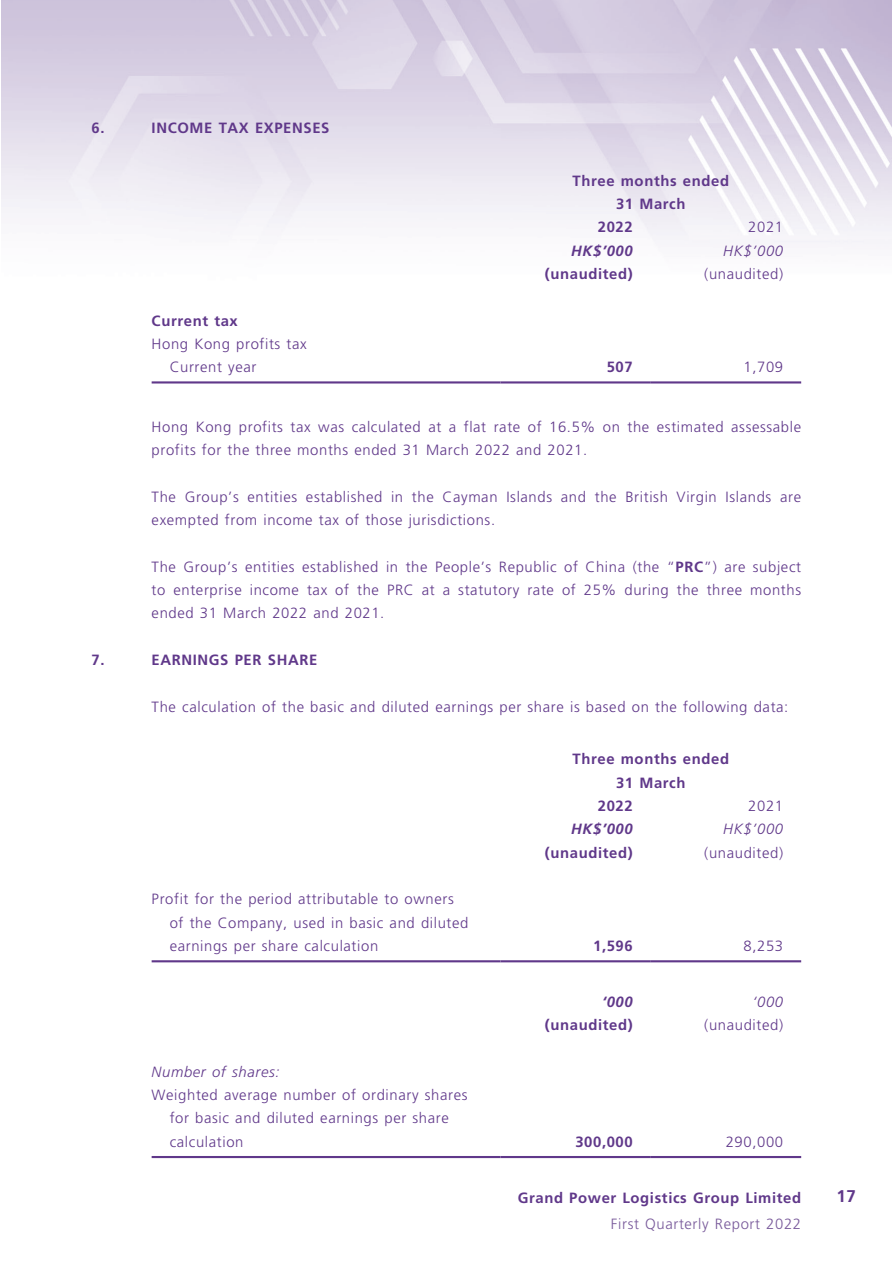
<style>
.page{position:relative;width:893px;height:1263px;background:#fff}
.page>*{position:absolute;margin:0;border:0;box-sizing:border-box;transform-origin:0 0}
.t1{font:700 16.95px "Frutiger";color:#60388a}
.t2{font:300 14.85px/23.4px "Frutiger";letter-spacing:.04em;color:#60388a}
.t3{font:700 14.85px "Frutiger";letter-spacing:.04em;color:#60388a}
.t4{font:italic 300 14.85px "Frutiger";letter-spacing:.04em;color:#60388a}
.t5{font:300 14.85px "Frutiger";letter-spacing:.04em;color:#78599a}
.t6{font:italic 700 14.85px "Frutiger";letter-spacing:.04em;color:#60388a}
.s1{font-weight:700}
</style>
<div class="page">
<img style="left:1px;top:0;width:890px;height:1159px">
<hr style="left:152px;top:381px;width:348px;height:3px;background:#60388a">
<hr style="left:500px;top:381px;width:151px;height:3px;background:#60388a">
<hr style="left:651px;top:381px;width:150px;height:3px;background:#60388a">
<hr style="left:152px;top:960px;width:348px;height:2px;background:#60388a">
<hr style="left:500px;top:960px;width:151px;height:2px;background:#60388a">
<hr style="left:651px;top:960px;width:150px;height:2px;background:#60388a">
<hr style="left:152px;top:1156px;width:348px;height:2px;background:#60388a">
<hr style="left:500px;top:1156px;width:151px;height:2px;background:#60388a">
<hr style="left:651px;top:1156px;width:150px;height:2px;background:#60388a">
<p class="t3" style="left:91px;top:122px;width:15px">6.</p>
<p class="t3" style="left:152px;top:122px;width:179px">INCOME TAX EXPENSES</p>
<p class="t3" style="left:152px;top:314px;width:88px">Current tax</p>
<p class="t2" style="left:170px;top:333px;width:139px;text-indent:-18px">Hong Kong profits tax<br>Current year</p>
<p class="t3" style="left:572px;top:174px;width:158px">Three months ended</p>
<p class="t3" style="left:616px;top:198px;width:71px">31 March</p>
<p class="t3" style="left:598px;top:221px;width:36px">2022</p>
<p class="t2" style="left:748px;top:217px;width:36px">2021</p>
<p class="t6" style="left:571px;top:244px;width:63px">HK$’000</p>
<p class="t4" style="left:723px;top:244px;width:61px">HK$’000</p>
<p class="t3" style="left:545px;top:268px;width:89px">(unaudited)</p>
<p class="t2" style="left:704px;top:263px;width:80px">(unaudited)</p>
<p class="t3" style="left:607px;top:361px;width:28px">507</p>
<p class="t2" style="left:743px;top:357px;width:41px">1,709</p>
<p class="t2" style="left:152px;top:416px;width:651px">Hong Kong profits tax was calculated at a flat rate of 16.5% on the estimated assessable profits for the three months ended 31 March 2022 and 2021.</p>
<p class="t2" style="left:152px;top:486px;width:651px">The Group’s entities established in the Cayman Islands and the British Virgin Islands are exempted from income tax of those jurisdictions.</p>
<p class="t2" style="left:152px;top:556px;width:651px;text-align:justify">The Group’s entities established in the People’s Republic of China (the “<span class="s1">PRC</span>”) are subject to enterprise income tax of the PRC at a statutory rate of 25% during the three months ended 31 March 2022 and 2021.</p>
<p class="t3" style="left:91px;top:654px;width:15px">7.</p>
<p class="t3" style="left:152px;top:654px;width:167px">EARNINGS PER SHARE</p>
<p class="t2" style="left:152px;top:696px;width:638px">The calculation of the basic and diluted earnings per share is based on the following data:</p>
<p class="t3" style="left:572px;top:753px;width:158px">Three months ended</p>
<p class="t3" style="left:616px;top:777px;width:71px">31 March</p>
<p class="t3" style="left:598px;top:800px;width:36px">2022</p>
<p class="t2" style="left:748px;top:795px;width:36px">2021</p>
<p class="t6" style="left:571px;top:823px;width:63px">HK$’000</p>
<p class="t4" style="left:723px;top:823px;width:61px">HK$’000</p>
<p class="t3" style="left:545px;top:847px;width:89px">(unaudited)</p>
<p class="t2" style="left:704px;top:842px;width:80px">(unaudited)</p>
<p class="t2" style="left:170px;top:889px;width:300px;text-indent:-18px">Profit for the period attributable to owners of the Company, used in basic and diluted earnings per share calculation</p>
<p class="t3" style="left:593px;top:940px;width:41px">1,596</p>
<p class="t2" style="left:743px;top:935px;width:41px">8,253</p>
<p class="t4" style="left:152px;top:1066px;width:129px">Number of shares:</p>
<p class="t2" style="left:170px;top:1084px;width:299px;text-indent:-18px">Weighted average number of ordinary shares for basic and diluted earnings per share calculation</p>
<p class="t6" style="left:602px;top:996px;width:32px">‘000</p>
<p class="t4" style="left:752px;top:996px;width:32px">‘000</p>
<p class="t3" style="left:545px;top:1019px;width:89px">(unaudited)</p>
<p class="t2" style="left:704px;top:1014px;width:80px">(unaudited)</p>
<p class="t3" style="left:575px;top:1136px;width:59px">300,000</p>
<p class="t2" style="left:726px;top:1131px;width:59px">290,000</p>
<p class="t3" style="left:518px;top:1192px;width:285px">Grand Power Logistics Group Limited</p>
<p class="t1" style="left:836px;top:1189px;width:21px">17</p>
<p class="t5" style="left:611px;top:1218px;width:192px">First Quarterly Report 2022</p>
</div>
